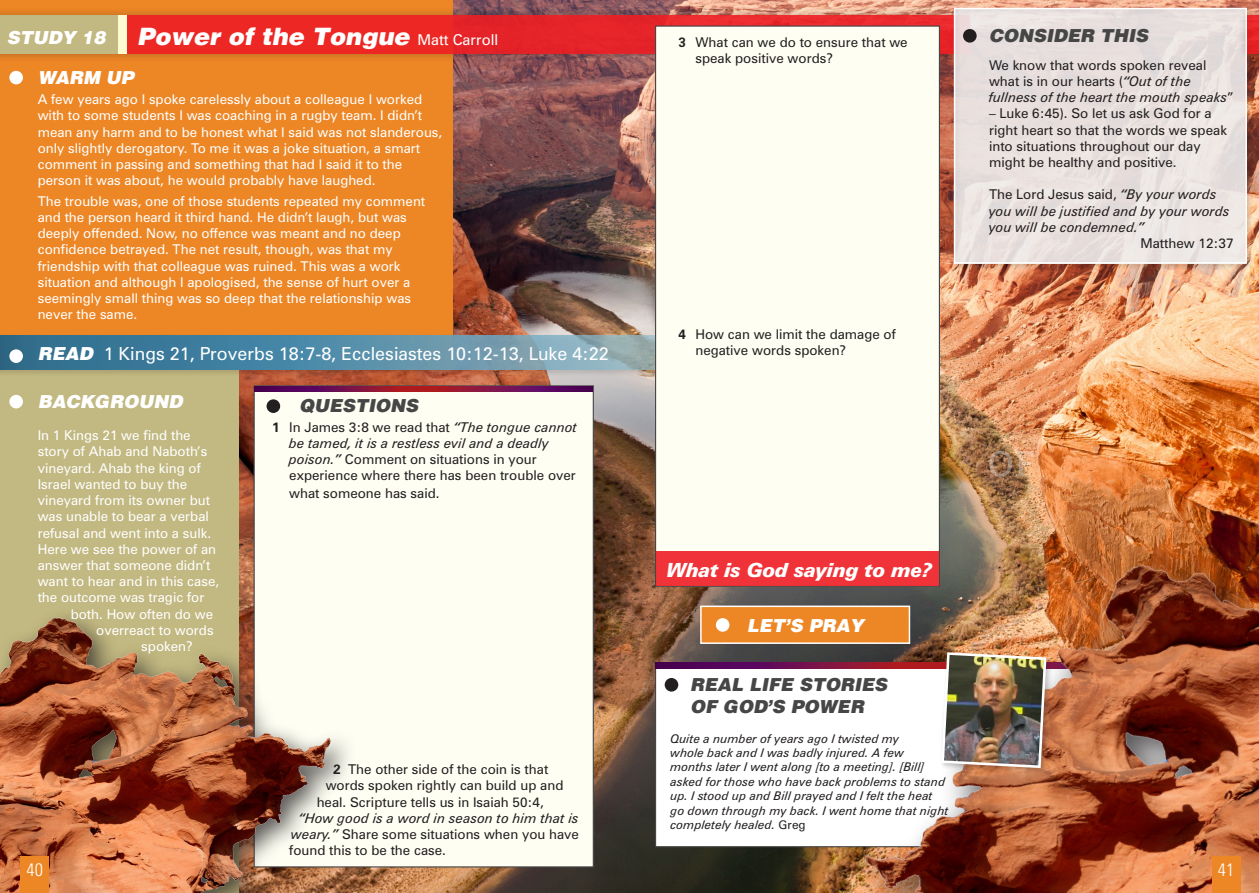
<style>
.page{position:relative;width:1259px;height:893px;background:#fff}
.page>*{position:absolute;margin:0;border:0;box-sizing:border-box;transform-origin:0 0}
.SUBHEADS{font:24px "Airbus Special";color:#fff}
.MAINTEXT{font:italic 900 19.5px "Zurich BT";letter-spacing:-.02em;color:#fff}
.t1{font:18px "Zurich BT";color:#fff}
.t2{font:18px/21.6px "Airbus Special";color:#464646}
.SUBHEADS-2{font:18px "Airbus Special";color:#fff}
.t3{font:300 condensed 18px "Zurich BT";color:#fff}
.SUBHEADS-3{font:13.5px/16.2px "Zurich BT";color:#fff}
.MAINTEXT-2{font:13.5px/16.2px "Zurich BT";color:#231f20}
.SUBHEADS-4{font:13.5px/16.2px "Zurich BT";color:#231f20}
.SUBHEADS-5{font:italic 13.5px/16.2px "Zurich BT";color:#231f20}
.MAINTEXT-3{font:italic 13.5px "Zurich BT";color:#231f20}
.SUBHEADS-6{font:italic 12px/14.4px "Zurich BT";color:#231f20}
.s1{font-family:"Zurich BT";font-size:15px}
.s2{font-family:"Airbus Special"}
.s3{font-weight:700}
.s4{font-style:italic}
.s5{font-style:normal}
</style>
<div class="page">
<img style="left:238px;top:0;width:1021px;height:893px">
<div style="left:254px;top:385px;width:340px;height:482px;background:#fefef3;border:1px solid #464646"></div>
<div style="left:0;top:367px;width:238px;height:526px;background:#c2b881"></div>
<img style="left:0;top:543px;width:353px;height:350px">
<div style="left:0;top:0;width:452px;height:370px;background:#ed8625"></div>
<div style="left:0;top:333px;width:937px;height:44px;background:#231f20;opacity:.15"></div>
<svg style="left:0;top:336px;width:655px;height:34px;background:#598da5"></svg>
<div style="left:0;top:6px;width:979px;height:58px;background:#231f20;opacity:.33"></div>
<div style="left:0;top:15px;width:970px;height:39px;background:linear-gradient(to bottom,#e72929,#ea2525)"></div>
<div style="left:0;top:15px;width:126px;height:39px;background:#fcfad0"></div>
<div style="left:0;top:15px;width:118px;height:39px;background:#c2b881"></div>
<svg style="left:255px;top:386px;width:338px;height:6px;background:#780f47"></svg>
<div style="left:266px;top:399px;width:14px;height:14px;background:#231f20;border-radius:50%"></div>
<div style="left:9px;top:71px;width:14px;height:13px;background:#fff;border-radius:50%"></div>
<div style="left:9px;top:349px;width:14px;height:14px;background:#fff;border-radius:50%"></div>
<div style="left:9px;top:395px;width:14px;height:13px;background:#fff;border-radius:50%"></div>
<div style="left:655px;top:665px;width:567px;height:182px;background:#fff;border:1px solid #464646"></div>
<svg style="left:655px;top:663px;width:106px;height:5px"></svg>
<div style="left:1237px;top:6px;width:22px;height:57px;background:#231f20;opacity:.33"></div>
<div style="left:1246px;top:15px;width:13px;height:39px;background:#ee1d23"></div>
<div style="left:655px;top:26px;width:285px;height:561px;background:#fefef3;border:1px solid #464646"></div>
<div style="left:656px;top:551px;width:282px;height:34px;background:#ef3338"></div>
<img style="left:761px;top:405px;width:498px;height:488px">
<div style="left:1212px;top:857px;width:28px;height:36px;background:#ed8625"></div>
<div style="left:664px;top:678px;width:14px;height:14px;background:#231f20;border-radius:50%"></div>
<svg style="left:989px;top:451px;width:44px;height:26px"></svg>
<div style="left:20px;top:857px;width:29px;height:36px;background:#ed8625"></div>
<div style="left:939px;top:650px;width:114px;height:125px;background:#231f20;opacity:.25"></div>
<img style="left:940px;top:651px;width:107px;height:118px">
<div style="left:951px;top:5px;width:302px;height:265px;background:#231f20;opacity:.15"></div>
<div style="left:954px;top:8px;width:293px;height:256px;border:2px solid #fff"></div>
<div style="left:963px;top:29px;width:13px;height:14px;background:#231f20;border-radius:50%"></div>
<div style="left:700px;top:606px;width:210px;height:38px;background:#ed8625;border:2px solid #fff"></div>
<div style="left:716px;top:618px;width:13px;height:14px;background:#fff;border-radius:50%"></div>
<p class="SUBHEADS" style="left:137px;top:23px;width:362px">Power of the Tongue <span class="s1">Matt Carroll</span></p>
<p class="SUBHEADS-2" style="left:7px;top:27px;width:100px">STUDY 18</p>
<p class="SUBHEADS-2" style="left:38px;top:67px;width:98px">WARM UP</p>
<p class="SUBHEADS-3" style="left:38px;top:91px;width:406px">A few years ago I spoke carelessly about a colleague I worked with to some students I was coaching in a rugby team. I didn’t mean any harm and to be honest what I said was not slanderous, only slightly derogatory. To me it was a joke situation, a smart comment in passing and something that had I said it to the person it was about, he would probably have laughed.</p>
<p class="SUBHEADS-3" style="left:38px;top:193px;width:389px">The trouble was, one of those students repeated my comment and the person heard it third hand. He didn’t laugh, but was deeply offended. Now, no offence was meant and no deep confidence betrayed. The net result, though, was that my friendship with that colleague was ruined. This was a work situation and although I apologised, the sense of hurt over a seemingly small thing was so deep that the relationship was never the same.</p>
<p class="t1" style="left:38px;top:343px;width:572px"><span class="s2">READ</span> 1 Kings 21, Proverbs 18:7-8, Ecclesiastes 10:12-13, Luke 4:22</p>
<p class="SUBHEADS-2" style="left:38px;top:391px;width:146px">BACKGROUND</p>
<p class="SUBHEADS-3" style="left:38px;top:427px;width:154px">In 1 Kings 21 we find the</p>
<p class="SUBHEADS-3" style="left:38px;top:443px;width:171px">story of Ahab and Naboth’s</p>
<p class="SUBHEADS-3" style="left:38px;top:460px;width:165px">vineyard. Ahab the king of</p>
<p class="SUBHEADS-3" style="left:38px;top:476px;width:151px">Israel wanted to buy the</p>
<p class="SUBHEADS-3" style="left:38px;top:492px;width:174px">vineyard from its owner but</p>
<p class="SUBHEADS-3" style="left:38px;top:508px;width:173px">was unable to bear a verbal</p>
<p class="SUBHEADS-3" style="left:38px;top:524px;width:175px">refusal and went into a sulk.</p>
<p class="SUBHEADS-3" style="left:38px;top:541px;width:180px">Here we see the power of an</p>
<p class="SUBHEADS-3" style="left:38px;top:557px;width:174px">answer that someone didn’t</p>
<p class="SUBHEADS-3" style="left:38px;top:573px;width:183px">want to hear and in this case,</p>
<p class="SUBHEADS-3" style="left:38px;top:589px;width:168px">the outcome was tragic for</p>
<p class="SUBHEADS-3" style="left:71px;top:605px;width:144px">both. How often do we</p>
<p class="SUBHEADS-3" style="left:96px;top:622px;width:119px">overreact to words</p>
<p class="SUBHEADS-3" style="left:141px;top:638px;width:53px">spoken?</p>
<p class="t3" style="left:26px;top:859px;width:18px">40</p>
<p class="t2" style="left:299px;top:395px;width:120px">QUESTIONS</p>
<p class="MAINTEXT-2" style="left:289px;top:419px;width:289px;text-indent:-17px"><span class="s3">1</span> In James 3:8 we read that <span class="s4">“The tongue cannot be tamed, it is a restless evil and a deadly poison.”</span> Comment on situations in your experience where there has been trouble over</p>
<p class="MAINTEXT-2" style="left:289px;top:485px;width:152px">what someone has said.</p>
<p class="MAINTEXT-2" style="left:333px;top:761px;width:217px"><span class="s3">2</span> The other side of the coin is that</p>
<p class="MAINTEXT-2" style="left:326px;top:777px;width:239px">words spoken rightly can build up and</p>
<p class="MAINTEXT-2" style="left:317px;top:794px;width:229px">heal. Scripture tells us in Isaiah 50:4,</p>
<p class="MAINTEXT-3" style="left:299px;top:810px;width:282px">“How good is a word in season to him that is</p>
<p class="MAINTEXT-2" style="left:291px;top:826px;width:289px"><span class="s4">weary.”</span> Share some situations when you have</p>
<p class="MAINTEXT-2" style="left:289px;top:842px;width:158px">found this to be the case.</p>
<p class="MAINTEXT-2" style="left:695px;top:34px;width:214px;text-indent:-17px"><span class="s3">3</span> What can we do to ensure that we speak positive words?</p>
<p class="MAINTEXT-2" style="left:695px;top:326px;width:202px;text-indent:-17px"><span class="s3">4</span> How can we limit the damage of negative words spoken?</p>
<p class="t2" style="left:989px;top:25px;width:160px">CONSIDER THIS</p>
<p class="SUBHEADS-4" style="left:989px;top:57px;width:246px">We know that words spoken reveal what is in our hearts (<span class="s4">“Out of the fullness of the heart the mouth speaks</span>”</p>
<p class="SUBHEADS-4" style="left:989px;top:105px;width:239px">– Luke 6:45). So let us ask God for a right heart so that the words we speak into situations throughout our day might be healthy and positive.</p>
<p class="SUBHEADS-5" style="left:989px;top:186px;width:242px"><span class="s5">The Lord Jesus said,</span> “By your words you will be justified and by your words you will be condemned.”</p>
<p class="SUBHEADS-4" style="left:1140px;top:235px;width:94px">Matthew 12:37</p>
<p class="MAINTEXT" style="left:667px;top:558px;width:267px">What is God saying to me?</p>
<p class="SUBHEADS-2" style="left:746px;top:615px;width:119px">LET’S PRAY</p>
<p class="t2" style="left:690px;top:674px;width:199px">REAL LIFE STORIES<br>OF GOD’S POWER</p>
<p class="SUBHEADS-6" style="left:670px;top:731px;width:280px">Quite a number of years ago I twisted my<br>whole back and I was badly injured. A few months later I went along [to a meeting]. [Bill] asked for those who have back problems to stand up. I stood up and Bill prayed and I felt the heat go down through my back. I went home that night completely healed. <span class="s5">Greg</span></p>
<p class="t3" style="left:1217px;top:859px;width:18px">41</p>
</div>
